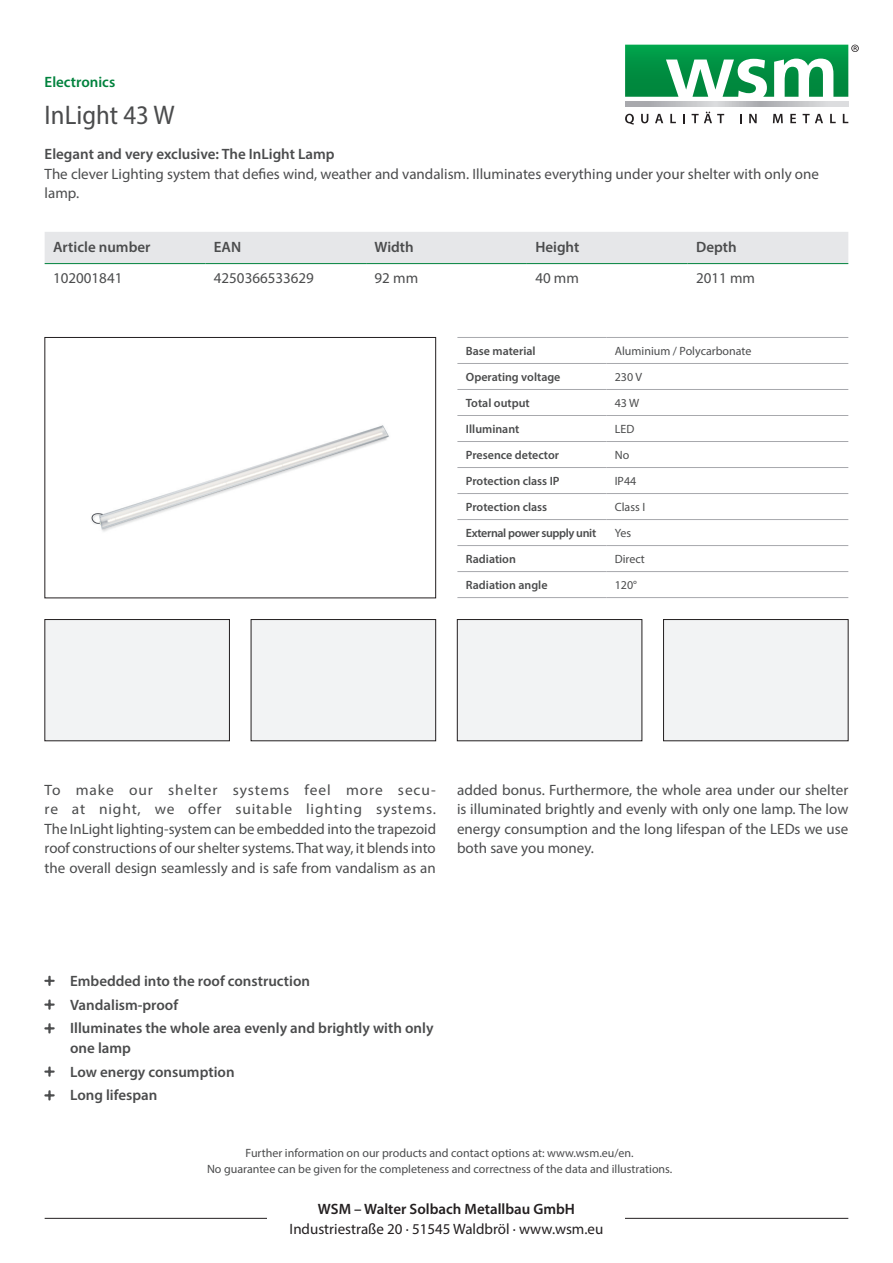
<style>
.page{position:relative;width:893px;height:1263px;background:#fff}
.page>*{position:absolute;margin:0;border:0;box-sizing:border-box;transform-origin:0 0}
.t1{font:semi-condensed 27px "Myriad Pro";color:#4b4c4d}
.t2{font:15px/19.5px "Myriad Pro";color:#4b4c4d;text-align:justify}
.t3{font:600 15px/23.7px "Myriad Pro";color:#4b4c4d}
.t4{font:15px "Myriad Pro";color:#231f20}
.t5{font:600 15px "Myriad Pro";color:#231f20}
.t6{font:600 15px "Myriad Pro";color:#00823d}
.t7{font:12px/16.5px "Myriad Pro";color:#4b4c4d;text-align:center}
.t8{font:600 12px "Myriad Pro";color:#4b4c4d}
.t9{font:600 12px "Myriad Pro";letter-spacing:-.03em;color:#4b4c4d}
</style>
<div class="page">
<img style="left:91px;top:425px;width:298px;height:107px">
<div style="left:45px;top:337px;width:391px;height:261px;border:1px solid #231f20"></div>
<div style="left:45px;top:619px;width:184px;height:122px;background:#f2f3f4"></div>
<div style="left:45px;top:619px;width:185px;height:122px;border:1px solid #231f20"></div>
<div style="left:251px;top:619px;width:185px;height:122px;background:#f2f3f4"></div>
<div style="left:251px;top:619px;width:185px;height:122px;border:1px solid #231f20"></div>
<div style="left:663px;top:619px;width:185px;height:122px;background:#f2f3f4"></div>
<div style="left:663px;top:619px;width:185px;height:122px;border:1px solid #231f20"></div>
<div style="left:457px;top:619px;width:185px;height:122px;background:#f2f3f4"></div>
<div style="left:457px;top:619px;width:185px;height:122px;border:1px solid #231f20"></div>
<div style="left:45px;top:232px;width:803px;height:31px;background:#e6e7e9"></div>
<hr style="left:45px;top:263px;width:160px;height:1px;background:#00823d">
<hr style="left:205px;top:263px;width:161px;height:1px;background:#00823d">
<hr style="left:366px;top:263px;width:161px;height:1px;background:#00823d">
<hr style="left:527px;top:263px;width:161px;height:1px;background:#00823d">
<hr style="left:688px;top:263px;width:160px;height:1px;background:#00823d">
<hr style="left:457px;top:337px;width:149px;height:1px;background:#a8a9ad">
<hr style="left:606px;top:337px;width:242px;height:1px;background:#a8a9ad">
<hr style="left:457px;top:363px;width:149px;height:1px;background:#a8a9ad">
<hr style="left:606px;top:363px;width:242px;height:1px;background:#a8a9ad">
<hr style="left:457px;top:389px;width:149px;height:1px;background:#a8a9ad">
<hr style="left:606px;top:389px;width:242px;height:1px;background:#a8a9ad">
<hr style="left:457px;top:415px;width:149px;height:1px;background:#a8a9ad">
<hr style="left:606px;top:415px;width:242px;height:1px;background:#a8a9ad">
<hr style="left:457px;top:441px;width:149px;height:1px;background:#a8a9ad">
<hr style="left:606px;top:441px;width:242px;height:1px;background:#a8a9ad">
<hr style="left:457px;top:467px;width:149px;height:1px;background:#a8a9ad">
<hr style="left:606px;top:467px;width:242px;height:1px;background:#a8a9ad">
<hr style="left:457px;top:493px;width:149px;height:1px;background:#a8a9ad">
<hr style="left:606px;top:493px;width:242px;height:1px;background:#a8a9ad">
<hr style="left:457px;top:519px;width:149px;height:1px;background:#a8a9ad">
<hr style="left:606px;top:519px;width:242px;height:1px;background:#a8a9ad">
<hr style="left:457px;top:545px;width:149px;height:1px;background:#a8a9ad">
<hr style="left:606px;top:545px;width:242px;height:1px;background:#a8a9ad">
<hr style="left:457px;top:571px;width:149px;height:1px;background:#a8a9ad">
<hr style="left:606px;top:571px;width:242px;height:1px;background:#a8a9ad">
<hr style="left:457px;top:597px;width:149px;height:1px;background:#a8a9ad">
<hr style="left:606px;top:597px;width:242px;height:1px;background:#a8a9ad">
<hr style="left:45px;top:1218px;width:803px;height:1px;background:#231f20">
<svg style="left:625px;top:114px;width:9px;height:11px"></svg>
<svg style="left:641px;top:114px;width:7px;height:9px"></svg>
<svg style="left:655px;top:114px;width:8px;height:9px"></svg>
<svg style="left:670px;top:114px;width:6px;height:9px"></svg>
<svg style="left:683px;top:114px;width:2px;height:9px"></svg>
<svg style="left:692px;top:112px;width:32px;height:11px"></svg>
<svg style="left:749px;top:114px;width:8px;height:9px"></svg>
<svg style="left:773px;top:114px;width:10px;height:9px"></svg>
<svg style="left:790px;top:114px;width:6px;height:9px"></svg>
<svg style="left:803px;top:114px;width:20px;height:9px"></svg>
<svg style="left:830px;top:114px;width:6px;height:9px"></svg>
<svg style="left:843px;top:114px;width:5px;height:9px"></svg>
<hr style="left:625px;top:106px;width:223px;height:1px;background:#636366">
<svg style="left:625px;top:102px;width:223px;height:4px"></svg>
<svg style="left:625px;top:45px;width:234px;height:52px"></svg>
<div style="left:268px;top:1203px;width:357px;height:30px;background:#fff"></div>
<p class="t6" style="left:45px;top:72px;width:72px">Electronics</p>
<h1 class="t1" style="left:45px;top:99px;width:132px">InLight 43 W</h1>
<p class="t3" style="left:45px;top:142px;width:292px">Elegant and very exclusive: The InLight Lamp</p>
<p class="t2" style="left:45px;top:164px;width:776px">The clever Lighting system that defies wind, weather and vandalism. Illuminates everything under your shelter with only one lamp.</p>
<p class="t3" style="left:53px;top:234px;width:99px">Article number</p>
<p class="t3" style="left:214px;top:234px;width:29px">EAN</p>
<p class="t3" style="left:375px;top:234px;width:41px">Width</p>
<p class="t3" style="left:535px;top:234px;width:46px">Height</p>
<p class="t3" style="left:696px;top:234px;width:42px">Depth</p>
<p class="t2" style="left:53px;top:268px;width:71px">102001841</p>
<p class="t2" style="left:214px;top:268px;width:102px">4250366533629</p>
<p class="t2" style="left:375px;top:268px;width:45px">92 mm</p>
<p class="t2" style="left:535px;top:268px;width:45px">40 mm</p>
<p class="t2" style="left:696px;top:268px;width:60px">2011 mm</p>
<p class="t8" style="left:466px;top:343px;width:71px">Base material</p>
<p class="t7" style="left:615px;top:342px;width:138px">Aluminium / Polycarbonate</p>
<p class="t8" style="left:466px;top:369px;width:96px">Operating voltage</p>
<p class="t7" style="left:615px;top:368px;width:29px">230 V</p>
<p class="t8" style="left:466px;top:395px;width:65px">Total output</p>
<p class="t7" style="left:615px;top:394px;width:26px">43 W</p>
<p class="t8" style="left:466px;top:421px;width:55px">Illuminant</p>
<p class="t7" style="left:615px;top:420px;width:21px">LED</p>
<p class="t8" style="left:466px;top:447px;width:95px">Presence detector</p>
<p class="t7" style="left:615px;top:446px;width:16px">No</p>
<p class="t8" style="left:466px;top:473px;width:95px">Protection class IP</p>
<p class="t7" style="left:615px;top:472px;width:23px">IP44</p>
<p class="t8" style="left:466px;top:499px;width:83px">Protection class</p>
<p class="t7" style="left:615px;top:498px;width:32px">Class I</p>
<p class="t9" style="left:466px;top:525px;width:132px">External power supply unit</p>
<p class="t7" style="left:615px;top:524px;width:18px">Yes</p>
<p class="t8" style="left:466px;top:551px;width:52px">Radiation</p>
<p class="t7" style="left:615px;top:550px;width:32px">Direct</p>
<p class="t8" style="left:466px;top:577px;width:83px">Radiation angle</p>
<p class="t7" style="left:615px;top:577px;width:24px">120°</p>
<p class="t2" style="left:45px;top:780px;width:393px">To make our shelter systems feel more secu&shy;re at night, we offer suitable lighting systems.<br>The InLight lighting-system can be embedded into the trapezoid roof constructions of our shelter systems. That way, it blends into the overall design seamlessly and is safe from vandalism as an</p>
<p class="t2" style="left:457px;top:780px;width:393px">added bonus. Furthermore, the whole area under our shelter is illuminated brightly and evenly with only one lamp. The low energy consumption and the long lifespan of the LEDs we use both save you money.</p>
<p class="t3" style="left:70px;top:968px;width:365px">Embedded into the roof construction<br>Vandalism-proof<br>Illuminates the whole area evenly and brightly with only</p>
<p class="t3" style="left:70px;top:1035px;width:166px">one lamp<br>Low energy consumption<br>Long lifespan</p>
<p class="t7" style="left:207px;top:1144px;width:467px">Further information on our products and contact options at: www.wsm.eu/en.<br>No guarantee can be given for the completeness and correctness of the data and illustrations.</p>
<p class="t5" style="left:318px;top:1199px;width:259px">WSM – Walter Solbach Metallbau GmbH</p>
<p class="t4" style="left:290px;top:1219px;width:315px">Industriestraße 20 · 51545 Waldbröl · www.wsm.eu</p>
</div>
